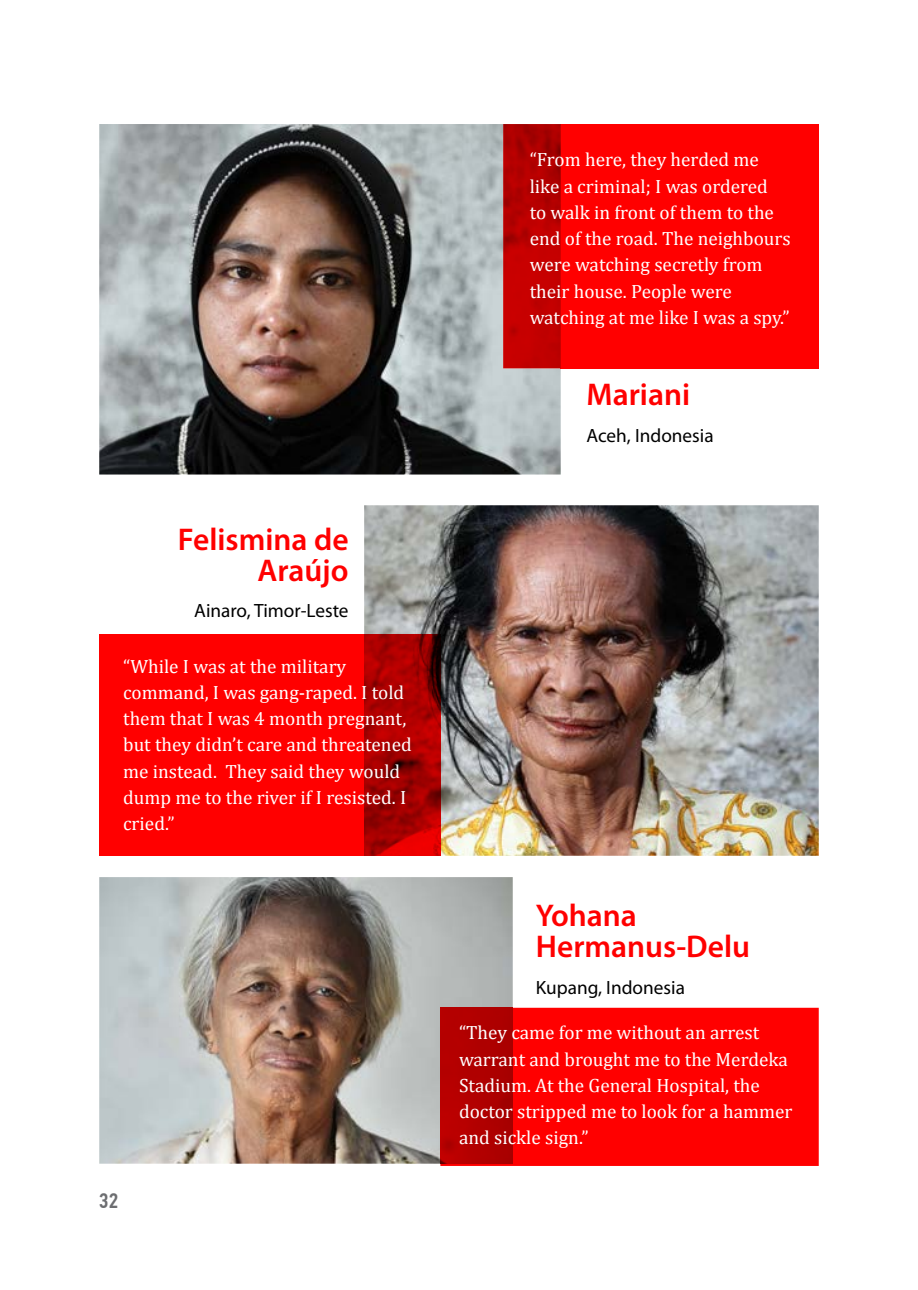
<style>
.page{position:relative;width:918px;height:1290px;background:#fff}
.page>*{position:absolute;margin:0;border:0;box-sizing:border-box;transform-origin:0 0}
.t1{font:600 31.5px/31.5px "Myriad Pro";color:#f00;text-align:right}
.t2{font:500 21px "PF Din Text Cond Pro";color:#6d6e71}
.t3{font:19.25px/26.2px "Cambria";color:#fff}
.t4{font:19.25px "Myriad Pro";color:#000}
</style>
<div class="page">
<img style="left:99px;top:124px;width:462px;height:350px">
<img style="left:364px;top:505px;width:455px;height:351px">
<div style="left:561px;top:124px;width:258px;height:244px;background:#f00"></div>
<img style="left:503px;top:124px;width:58px;height:244px">
<div style="left:99px;top:634px;width:265px;height:222px;background:#f00"></div>
<img style="left:364px;top:634px;width:76px;height:222px">
<img style="left:99px;top:877px;width:414px;height:286px">
<div style="left:440px;top:1008px;width:379px;height:158px;background:#f00"></div>
<img style="left:440px;top:1008px;width:73px;height:155px">
<h1 class="t1" style="left:178px;top:522px;width:172px">Felismina de<br>Araújo</h1>
<p class="t4" style="left:194px;top:599px;width:156px">Ainaro, Timor-Leste</p>
<p class="t3" style="left:123px;top:653px;width:290px">“While I was at the military command, I was gang-raped. I told them that I was 4 month pregnant, but they didn’t care and threatened me instead. They said they would dump me to the river if I resisted. I cried.”</p>
<p class="t2" style="left:99px;top:1188px;width:21px">32</p>
<p class="t3" style="left:530px;top:147px;width:263px">“From here, they herded me like a criminal; I was ordered<br>to walk in front of them to the end of the road. The neighbours were watching secretly from their house. People were watching at me like I was a spy.”</p>
<h1 class="t1" style="left:586px;top:378px;width:105px">Mariani</h1>
<p class="t4" style="left:586px;top:423px;width:129px">Aceh, Indonesia</p>
<h1 class="t1" style="left:536px;top:899px;width:216px;text-align:left">Yohana<br>Hermanus-Delu</h1>
<p class="t4" style="left:536px;top:975px;width:151px">Kupang, Indonesia</p>
<p class="t3" style="left:459px;top:1019px;width:335px">“They came for me without an arrest warrant and brought me to the Merdeka<br>Stadium. At the General Hospital, the doctor stripped me to look for a hammer and sickle sign.”</p>
</div>
